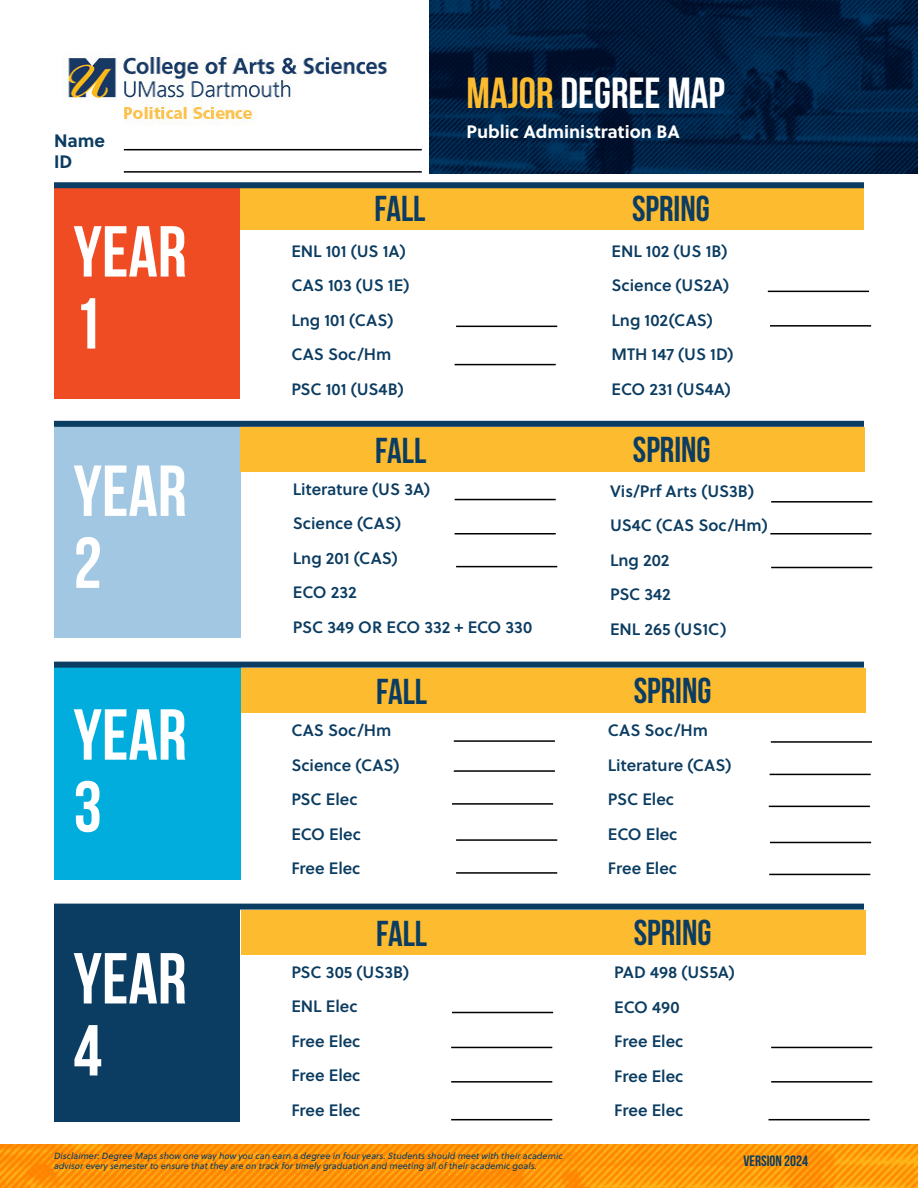
<style>
.page{position:relative;width:918px;height:1188px;background:#fff}
.page>*{position:absolute;margin:0;border:0;box-sizing:border-box;transform-origin:0 0}
.t1{font:700 72px/72px "Bebas Neue";color:#fff}
.t2{font:700 43.5px "Bebas Neue";color:#fff}
.t3{font:700 36px "Bebas Neue";color:#0b3c61}
.t4{font:700 18px "Soleil";color:#fff}
.t5{font:700 18px/21.5px "Soleil";color:#0b3c61}
.t6{font:16.5px/34.5px "Soleil Sb";color:#0b3c61}
.t7{font:700 15px "Bebas Neue";color:#0b3c61}
.t8{font:italic 9px/10.8px "Soleil";color:#0b3c61}
.s1{color:#fdbb30}
</style>
<div class="page">
<div style="left:239px;top:185px;width:625px;height:45px;background:#fdbb30"></div>
<div style="left:54px;top:910px;width:186px;height:212px;background:#0b3c61"></div>
<img style="left:429px;top:0;width:489px;height:174px">
<div style="left:54px;top:668px;width:187px;height:212px;background:#00addc"></div>
<div style="left:54px;top:425px;width:187px;height:213px;background:#a1c7e3"></div>
<div style="left:54px;top:186px;width:186px;height:212px;background:#f04c24"></div>
<img style="left:0;top:1145px;width:918px;height:43px">
<div style="left:54px;top:182px;width:810px;height:6px;background:#0b3c61"></div>
<div style="left:54px;top:421px;width:810px;height:6px;background:#0b3c61"></div>
<div style="left:54px;top:662px;width:810px;height:6px;background:#0b3c61"></div>
<div style="left:54px;top:904px;width:810px;height:6px;background:#0b3c61"></div>
<hr style="left:124px;top:171px;width:298px;height:2px;background:#000">
<hr style="left:124px;top:149px;width:298px;height:1px;background:#000">
<img style="left:64px;top:54px;width:323px;height:70px">
<div style="left:240px;top:427px;width:625px;height:45px;background:#fdbb30"></div>
<div style="left:241px;top:668px;width:625px;height:45px;background:#fdbb30"></div>
<div style="left:241px;top:910px;width:625px;height:45px;background:#fdbb30"></div>
<hr style="left:455px;top:364px;width:101px;height:1px;background:#000">
<hr style="left:768px;top:291px;width:101px;height:1px;background:#000">
<hr style="left:455px;top:499px;width:101px;height:1px;background:#000">
<hr style="left:455px;top:533px;width:101px;height:2px;background:#000">
<hr style="left:771px;top:501px;width:101px;height:2px;background:#000">
<hr style="left:770px;top:533px;width:102px;height:2px;background:#000">
<hr style="left:454px;top:770px;width:101px;height:2px;background:#000">
<hr style="left:454px;top:740px;width:101px;height:2px;background:#000">
<hr style="left:771px;top:741px;width:101px;height:2px;background:#000">
<hr style="left:452px;top:1012px;width:101px;height:1px;background:#000">
<hr style="left:451px;top:1047px;width:101px;height:1px;background:#000">
<hr style="left:451px;top:1081px;width:101px;height:2px;background:#000">
<hr style="left:771px;top:1047px;width:101px;height:1px;background:#000">
<hr style="left:771px;top:1081px;width:101px;height:2px;background:#000">
<hr style="left:451px;top:1119px;width:101px;height:1px;background:#000">
<hr style="left:769px;top:1119px;width:101px;height:1px;background:#000">
<hr style="left:456px;top:326px;width:101px;height:1px;background:#000">
<hr style="left:770px;top:325px;width:101px;height:2px;background:#000">
<hr style="left:456px;top:566px;width:101px;height:1px;background:#000">
<hr style="left:456px;top:839px;width:101px;height:2px;background:#000">
<hr style="left:456px;top:872px;width:101px;height:2px;background:#000">
<hr style="left:770px;top:842px;width:101px;height:1px;background:#000">
<hr style="left:769px;top:874px;width:101px;height:1px;background:#000">
<hr style="left:771px;top:567px;width:101px;height:1px;background:#000">
<hr style="left:452px;top:803px;width:101px;height:2px;background:#000">
<hr style="left:770px;top:774px;width:101px;height:1px;background:#000">
<hr style="left:769px;top:806px;width:101px;height:1px;background:#000">
<p class="t5" style="left:54px;top:129px;width:53px">Name<br>ID</p>
<h1 class="t1" style="left:73px;top:215px;width:115px">YEAR<br>1</h1>
<h1 class="t1" style="left:73px;top:454px;width:115px">YEAR<br>2</h1>
<h1 class="t1" style="left:73px;top:698px;width:115px">YEAR<br>3</h1>
<h1 class="t1" style="left:73px;top:942px;width:115px">YEAR<br>4</h1>
<h2 class="t2" style="left:467px;top:69px;width:260px"><span class="s1">MAJOR</span> DEGREE MAP</h2>
<p class="t4" style="left:467px;top:117px;width:215px">Public Administration BA</p>
<h3 class="t3" style="left:375px;top:189px;width:52px">FALL</h3>
<h3 class="t3" style="left:632px;top:188px;width:79px">SPRING</h3>
<p class="t6" style="left:291px;top:233px;width:120px">ENL 101 (US 1A)<br>CAS 103 (US 1E)<br>Lng 101 (CAS)<br>CAS Soc/Hm<br>PSC 101 (US4B)</p>
<p class="t6" style="left:612px;top:233px;width:123px">ENL 102 (US 1B)<br>Science (US2A)<br>Lng 102(CAS)<br>MTH 147 (US 1D)<br>ECO 231 (US4A)</p>
<h3 class="t3" style="left:375px;top:431px;width:52px">FALL</h3>
<h3 class="t3" style="left:633px;top:430px;width:79px">SPRING</h3>
<p class="t6" style="left:293px;top:471px;width:241px">Literature (US 3A)<br>Science (CAS)<br>Lng 201 (CAS)<br>ECO 232<br>PSC 349 OR ECO 332 + ECO 330</p>
<p class="t6" style="left:610px;top:473px;width:159px">Vis/Prf Arts (US3B)<br>US4C (CAS Soc/Hm)<br>Lng 202<br>PSC 342<br>ENL 265 (US1C)</p>
<h3 class="t3" style="left:376px;top:671px;width:52px">FALL</h3>
<h3 class="t3" style="left:634px;top:671px;width:79px">SPRING</h3>
<p class="t6" style="left:291px;top:712px;width:110px">CAS Soc/Hm<br>Science (CAS)<br>PSC Elec<br>ECO Elec<br>Free Elec</p>
<p class="t6" style="left:608px;top:712px;width:125px">CAS Soc/Hm<br>Literature (CAS)<br>PSC Elec<br>ECO Elec<br>Free Elec</p>
<h3 class="t3" style="left:376px;top:914px;width:52px">FALL</h3>
<h3 class="t3" style="left:634px;top:913px;width:79px">SPRING</h3>
<p class="t6" style="left:291px;top:954px;width:119px">PSC 305 (US3B)<br>ENL Elec<br>Free Elec<br>Free Elec<br>Free Elec</p>
<p class="t6" style="left:614px;top:954px;width:122px">PAD 498 (US5A)<br>ECO 490<br>Free Elec<br>Free Elec<br>Free Elec</p>
<p class="t8" style="left:54px;top:1150px;width:510px">Disclaimer: Degree Maps show one way how you can earn a degree in four years. Students should meet with their academic advisor every semester to ensure that they are on track for timely graduation and meeting all of their academic goals.</p>
<p class="t7" style="left:744px;top:1152px;width:66px">VERSION 2024</p>
</div>
